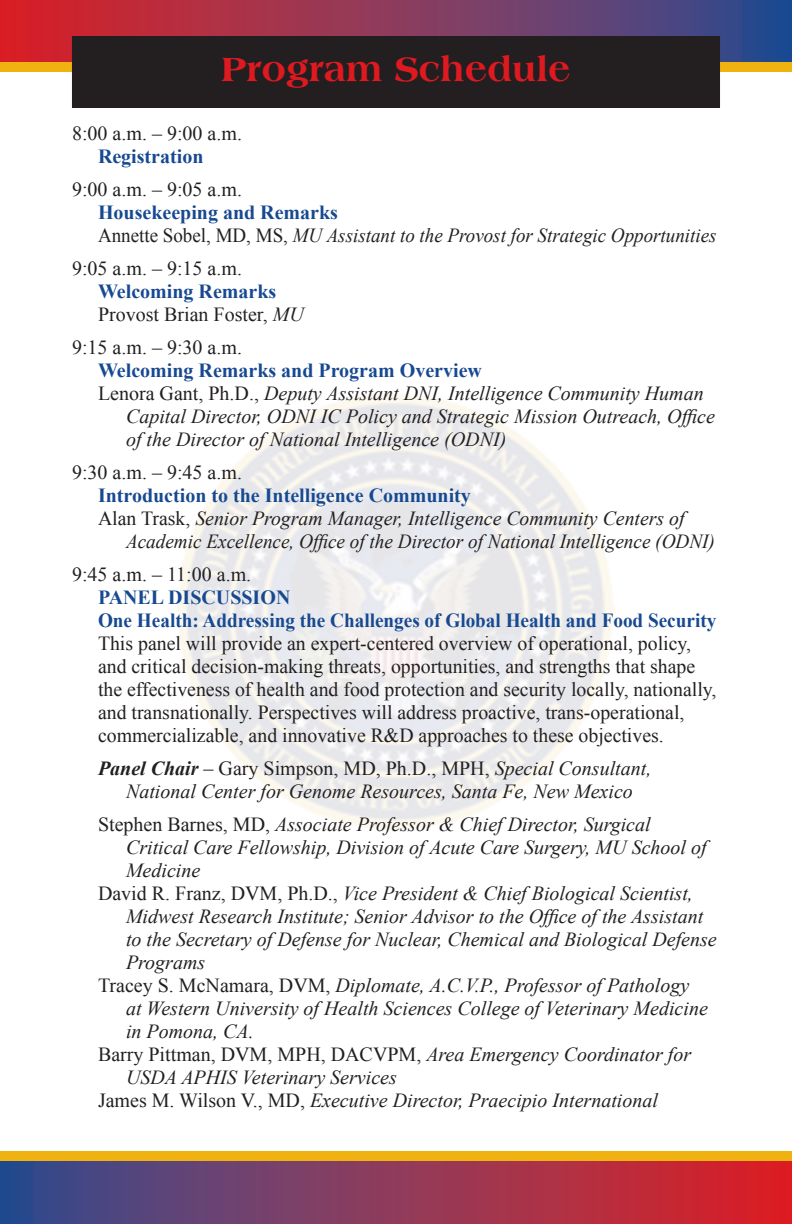
<style>
.page{position:relative;width:792px;height:1224px;background:#fff}
.page>*{position:absolute;margin:0;border:0;box-sizing:border-box;transform-origin:0 0}
.Subhead_1{font:800 36px "Americana";color:#de1920}
.Indented_Bodytext{font:italic 20px "Times New Roman";color:#231f20}
.Indented_Bodytext-2{font:20px/23px "Times New Roman";color:#231f20}
.Presentation{font:700 20px "Times New Roman";color:#174991}
.Bodytext{font:20px "Times New Roman";color:#231f20}
.Indented_Bodytext-3{font:italic 20px "Times New Roman";color:#231f20;scale:.95 1}
.Indented_Bodytext-4{font:italic 20px "Times New Roman";color:#231f20;scale:.96 1}
.Presentation-2{font:700 20px "Times New Roman";color:#174991;scale:.96 1}
.s1{font-style:normal}
.s2{font-style:italic}
.s3{font-weight:700;font-style:italic}
</style>
<div class="page">
<svg style="left:0;top:1161px;width:792px;height:63px;background:#8a385a"></svg>
<div style="left:0;top:1151px;width:792px;height:10px;background:#efb211"></div>
<svg style="left:0;top:0;width:792px;height:62px;background:#87385b"></svg>
<div style="left:0;top:62px;width:792px;height:10px;background:#efb211"></div>
<div style="left:73px;top:37px;width:646px;height:70px;background:#231f20"></div>
<div style="left:72px;top:36px;width:648px;height:72px;border:2px solid #231f20"></div>
<p class="Subhead_1" style="left:221px;top:48px;width:351px">Program Schedule</p>
<p class="Bodytext" style="left:72px;top:120px;width:171px">8:00 a.m. – 9:00 a.m.</p>
<p class="Presentation" style="left:98px;top:142px;width:107px">Registration</p>
<p class="Bodytext" style="left:72px;top:176px;width:171px">9:00 a.m. – 9:05 a.m.</p>
<p class="Presentation" style="left:98px;top:198px;width:242px">Housekeeping and Remarks</p>
<p class="Indented_Bodytext-3" style="left:98px;top:222px;width:653px"><span class="s1">Annette Sobel, MD, MS,</span> MU Assistant to the Provost for Strategic Opportunities</p>
<p class="Bodytext" style="left:72px;top:255px;width:171px">9:05 a.m. – 9:15 a.m.</p>
<p class="Presentation" style="left:98px;top:277px;width:180px">Welcoming Remarks</p>
<p class="Indented_Bodytext-2" style="left:98px;top:303px;width:207px">Provost Brian Foster, <span class="s2">MU</span></p>
<p class="Bodytext" style="left:72px;top:334px;width:171px">9:15 a.m. – 9:30 a.m.</p>
<p class="Presentation" style="left:98px;top:356px;width:386px">Welcoming Remarks and Program Overview</p>
<p class="Indented_Bodytext" style="left:98px;top:380px;width:607px"><span class="s1">Lenora Gant, Ph.D.,</span> Deputy Assistant DNI, Intelligence Community Human</p>
<p class="Indented_Bodytext" style="left:126px;top:403px;width:590px">Capital Director, ODNI IC Policy and Strategic Mission Outreach, Office</p>
<p class="Indented_Bodytext" style="left:126px;top:426px;width:382px">of the Director of National Intelligence (ODNI)</p>
<p class="Bodytext" style="left:72px;top:459px;width:171px">9:30 a.m. – 9:45 a.m.</p>
<p class="Presentation" style="left:98px;top:481px;width:374px">Introduction to the Intelligence Community</p>
<p class="Indented_Bodytext" style="left:98px;top:505px;width:588px"><span class="s1">Alan Trask,</span> Senior Program Manager, Intelligence Community Centers of</p>
<p class="Indented_Bodytext-4" style="left:126px;top:528px;width:615px">Academic Excellence, Office of the Director of National Intelligence (ODNI)</p>
<p class="Bodytext" style="left:72px;top:561px;width:181px">9:45 a.m. – 11:00 a.m.</p>
<p class="Presentation" style="left:98px;top:583px;width:194px">PANEL DISCUSSION</p>
<p class="Presentation-2" style="left:98px;top:606px;width:646px">One Health: Addressing the Challenges of Global Health and Food Security</p>
<p class="Indented_Bodytext-2" style="left:98px;top:632px;width:620px">This panel will provide an expert-centered overview of operational, policy, and critical decision-making threats, opportunities, and strengths that shape the effectiveness of health and food protection and security locally, nationally, and transnationally. Perspectives will address proactive, trans-operational, commercializable, and innovative R&amp;D approaches to these objectives.</p>
<p class="Indented_Bodytext-2" style="left:98px;top:757px;width:555px"><span class="s3">Panel Chair</span> – Gary Simpson, MD, Ph.D., MPH, <span class="s2">Special Consultant,</span></p>
<p class="Indented_Bodytext" style="left:126px;top:778px;width:508px">National Center for Genome Resources, Santa Fe, New Mexico</p>
<p class="Indented_Bodytext" style="left:98px;top:811px;width:554px"><span class="s1">Stephen Barnes, MD,</span> Associate Professor &amp; Chief Director, Surgical</p>
<p class="Indented_Bodytext" style="left:126px;top:834px;width:582px">Critical Care Fellowship, Division of Acute Care Surgery, MU School of</p>
<p class="Indented_Bodytext" style="left:126px;top:857px;width:76px">Medicine</p>
<p class="Indented_Bodytext" style="left:98px;top:880px;width:596px"><span class="s1">David R. Franz, DVM, Ph.D.,</span> Vice President &amp; Chief Biological Scientist,</p>
<p class="Indented_Bodytext" style="left:126px;top:903px;width:579px">Midwest Research Institute; Senior Advisor to the Office of the Assistant</p>
<p class="Indented_Bodytext" style="left:126px;top:926px;width:592px">to the Secretary of Defense for Nuclear, Chemical and Biological Defense</p>
<p class="Indented_Bodytext" style="left:126px;top:949px;width:81px">Programs</p>
<p class="Indented_Bodytext" style="left:98px;top:972px;width:593px"><span class="s1">Tracey S. McNamara, DVM,</span> Diplomate, A.C.V.P., Professor of Pathology</p>
<p class="Indented_Bodytext" style="left:126px;top:995px;width:583px">at Western University of Health Sciences College of Veterinary Medicine</p>
<p class="Indented_Bodytext" style="left:126px;top:1018px;width:129px">in Pomona, CA.</p>
<p class="Indented_Bodytext-2" style="left:98px;top:1043px;width:595px">Barry Pittman, DVM, MPH, DACVPM, <span class="s2">Area Emergency Coordinator for</span></p>
<p class="Indented_Bodytext" style="left:126px;top:1064px;width:272px">USDA APHIS Veterinary Services</p>
<p class="Indented_Bodytext" style="left:98px;top:1087px;width:562px"><span class="s1">James M. Wilson V., MD,</span> Executive Director, Praecipio International</p>
</div>
